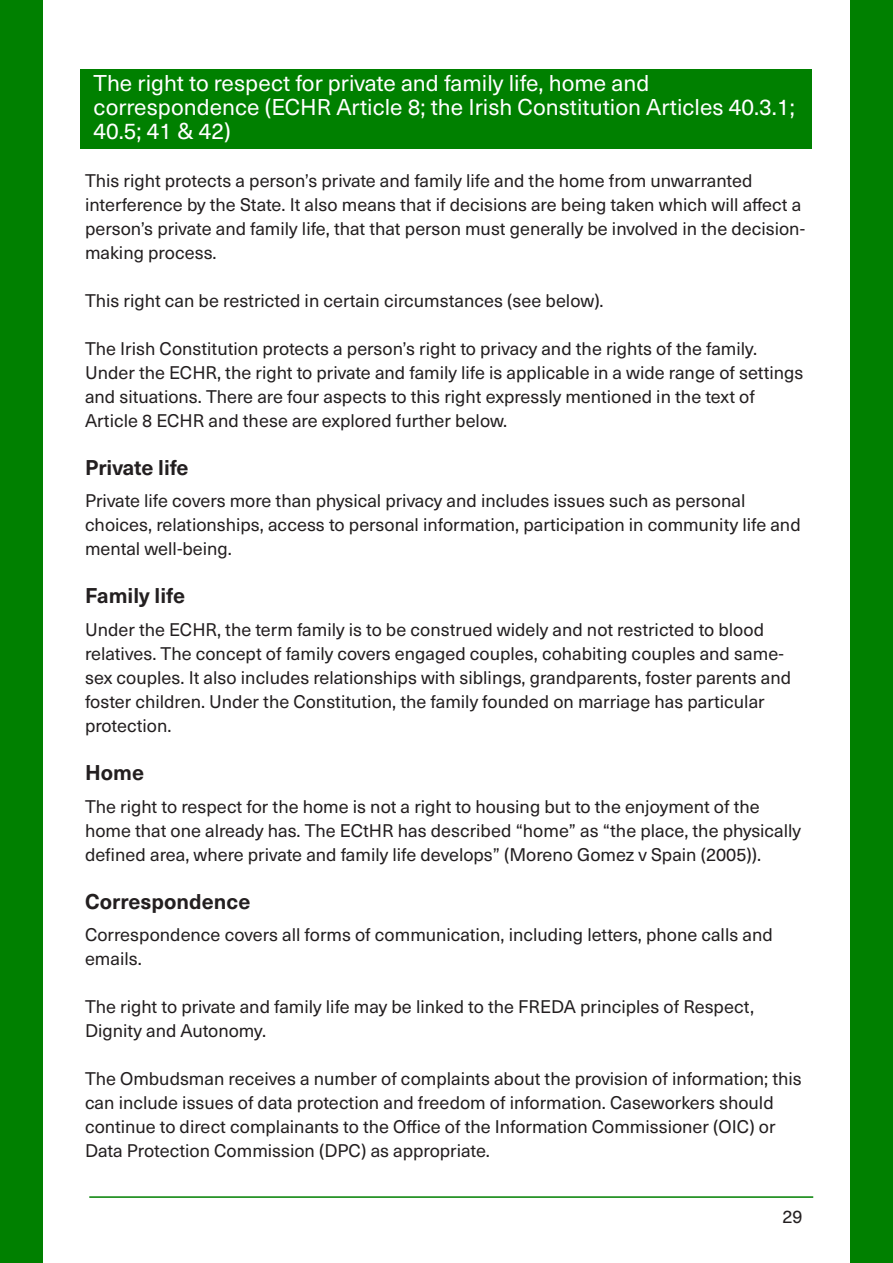
<style>
.page{position:relative;width:893px;height:1263px;background:#fff}
.page>*{position:absolute;margin:0;border:0;box-sizing:border-box;transform-origin:0 0}
.Heading_HR_Sections{font:22.5px/24px "Neue Haas Unica W1 G";color:#fff}
.Heading_2{font:700 21px "Neue Haas Unica W1 G";color:#231f20}
.Body{font:18px/24px "Neue Haas Unica W1 G";color:#231f20}
</style>
<div class="page">
<hr style="left:89px;top:1196px;width:724px;height:2px;background:#008000">
<div style="left:0;top:0;width:43px;height:1263px;background:#008000"></div>
<div style="left:850px;top:0;width:43px;height:1263px;background:#008000"></div>
<div style="left:81px;top:69px;width:731px;height:79px;background:#008000"></div>
<p class="Heading_HR_Sections" style="left:94px;top:70px;width:703px">The right to respect for private and family life, home and correspondence (ECHR Article 8; the Irish Constitution Articles 40.3.1;<br>40.5; 41 &amp; 42)</p>
<p class="Body" style="left:85px;top:168px;width:721px">This right protects a person’s private and family life and the home from unwarranted interference by the State. It also means that if decisions are being taken which will affect a person’s private and family life, that that person must generally be involved in the decision&shy;making process.</p>
<p class="Body" style="left:85px;top:288px;width:520px">This right can be restricted in certain circumstances (see below).</p>
<p class="Body" style="left:85px;top:336px;width:720px">The Irish Constitution protects a person’s right to privacy and the rights of the family.<br>Under the ECHR, the right to private and family life is applicable in a wide range of settings and situations. There are four aspects to this right expressly mentioned in the text of Article 8 ECHR and these are explored further below.</p>
<p class="Heading_2" style="left:85px;top:451px;width:105px">Private life</p>
<p class="Body" style="left:85px;top:488px;width:717px">Private life covers more than physical privacy and includes issues such as personal choices, relationships, access to personal information, participation in community life and mental well-being.</p>
<p class="Heading_2" style="left:85px;top:580px;width:101px">Family life</p>
<p class="Body" style="left:85px;top:617px;width:708px">Under the ECHR, the term family is to be construed widely and not restricted to blood relatives. The concept of family covers engaged couples, cohabiting couples and same&shy;sex couples. It also includes relationships with siblings, grandparents, foster parents and foster children. Under the Constitution, the family founded on marriage has particular protection.</p>
<p class="Heading_2" style="left:85px;top:756px;width:61px">Home</p>
<p class="Body" style="left:85px;top:793px;width:717px">The right to respect for the home is not a right to housing but to the enjoyment of the home that one already has. The ECtHR has described “home” as “the place, the physically defined area, where private and family life develops” (Moreno Gomez v Spain (2005)).</p>
<p class="Heading_2" style="left:85px;top:885px;width:167px">Correspondence</p>
<p class="Body" style="left:85px;top:922px;width:689px">Correspondence covers all forms of communication, including letters, phone calls and emails.</p>
<p class="Body" style="left:85px;top:994px;width:670px">The right to private and family life may be linked to the FREDA principles of Respect,<br>Dignity and Autonomy.</p>
<p class="Body" style="left:85px;top:1066px;width:718px">The Ombudsman receives a number of complaints about the provision of information; this can include issues of data protection and freedom of information. Caseworkers should continue to direct complainants to the Office of the Information Commissioner (OIC) or Data Protection Commission (DPC) as appropriate.</p>
<p class="Body" style="left:782px;top:1203px;width:22px">29</p>
</div>
